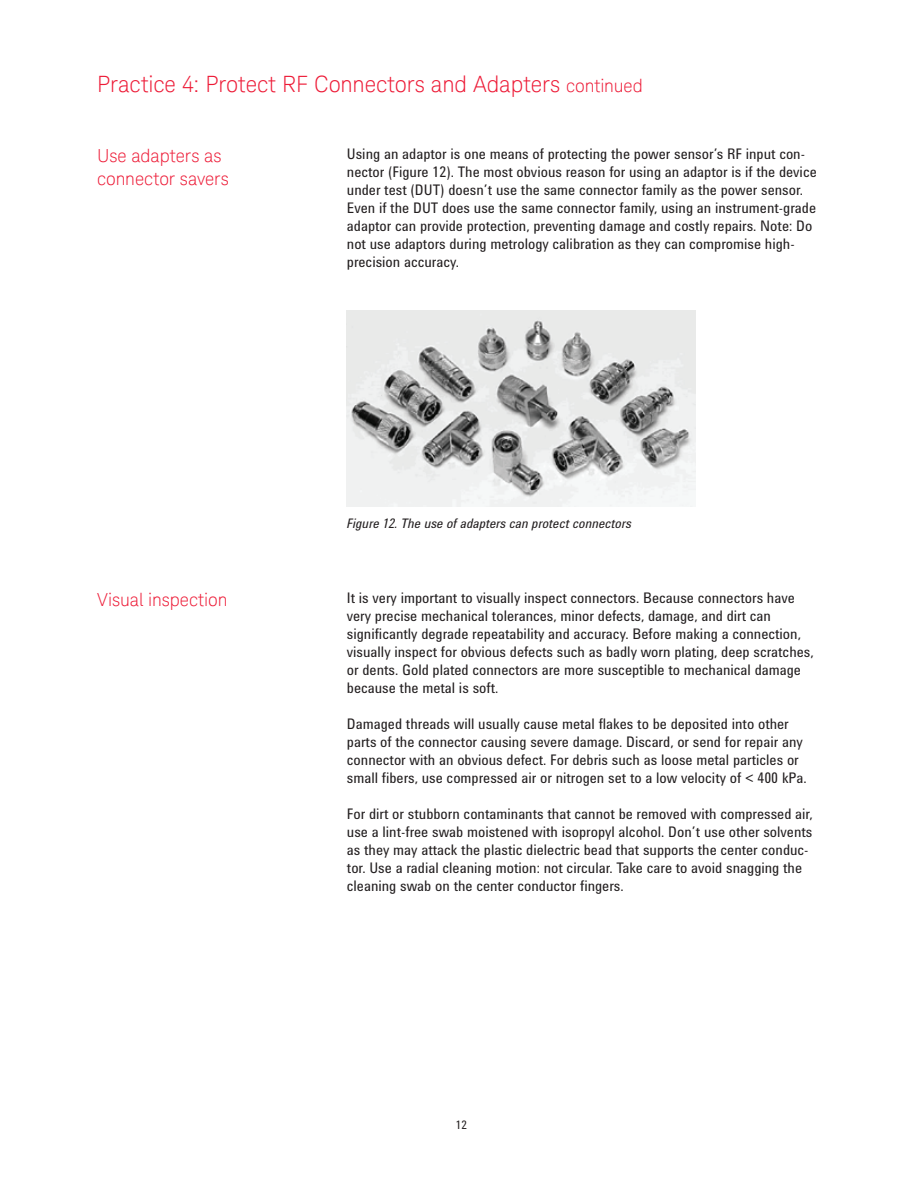
<style>
.page{position:relative;width:918px;height:1188px;background:#fff}
.page>*{position:absolute;margin:0;border:0;box-sizing:border-box;transform-origin:0 0}
.t1{font:300 22.5px "Keysight Sans";letter-spacing:-.005em;color:#ed1a36}
.t2{font:300 18px/22.5px "Keysight Sans";letter-spacing:-.005em;color:#ed1a36}
.t3{font:15px/18px "Agilent Condensed CFF";color:#231f20}
.t4{font:italic 13.5px "Agilent Condensed CFF";color:#231f20}
.t5{font:12px "Agilent Condensed CFF";color:#231f20}
.s1{font-size:18px}
</style>
<div class="page">
<img style="left:347px;top:310px;width:349px;height:196px">
<h1 class="t1" style="left:97px;top:71px;width:547px">Practice 4: Protect RF Connectors and Adapters <span class="s1">continued</span></h1>
<p class="t2" style="left:97px;top:144px;width:133px">Use adapters as connector savers</p>
<p class="t3" style="left:347px;top:145px;width:471px">Using an adaptor is one means of protecting the power sensor’s RF input con&shy;nector (Figure 12). The most obvious reason for using an adaptor is if the device under test (DUT) doesn’t use the same connector family as the power sensor.<br>Even if the DUT does use the same connector family, using an instrument-grade adaptor can provide protection, preventing damage and costly repairs. Note: Do not use adaptors during metrology calibration as they can compromise high&shy;precision accuracy.</p>
<p class="t4" style="left:347px;top:514px;width:286px">Figure 12. The use of adapters can protect connectors</p>
<p class="t2" style="left:97px;top:588px;width:132px">Visual inspection</p>
<p class="t3" style="left:347px;top:588px;width:468px">It is very important to visually inspect connectors. Because connectors have very precise mechanical tolerances, minor defects, damage, and dirt can significantly degrade repeatability and accuracy. Before making a connection, visually inspect for obvious defects such as badly worn plating, deep scratches, or dents. Gold plated connectors are more susceptible to mechanical damage because the metal is soft.</p>
<p class="t3" style="left:347px;top:714px;width:462px">Damaged threads will usually cause metal flakes to be deposited into other parts of the connector causing severe damage. Discard, or send for repair any connector with an obvious defect. For debris such as loose metal particles or small fibers, use compressed air or nitrogen set to a low velocity of &lt; 400 kPa.</p>
<p class="t3" style="left:347px;top:804px;width:467px">For dirt or stubborn contaminants that cannot be removed with compressed air, use a lint-free swab moistened with isopropyl alcohol. Don’t use other solvents as they may attack the plastic dielectric bead that supports the center conduc&shy;tor. Use a radial cleaning motion: not circular. Take care to avoid snagging the cleaning swab on the center conductor fingers.</p>
<p class="t5" style="left:456px;top:1115px;width:13px">12</p>
</div>
